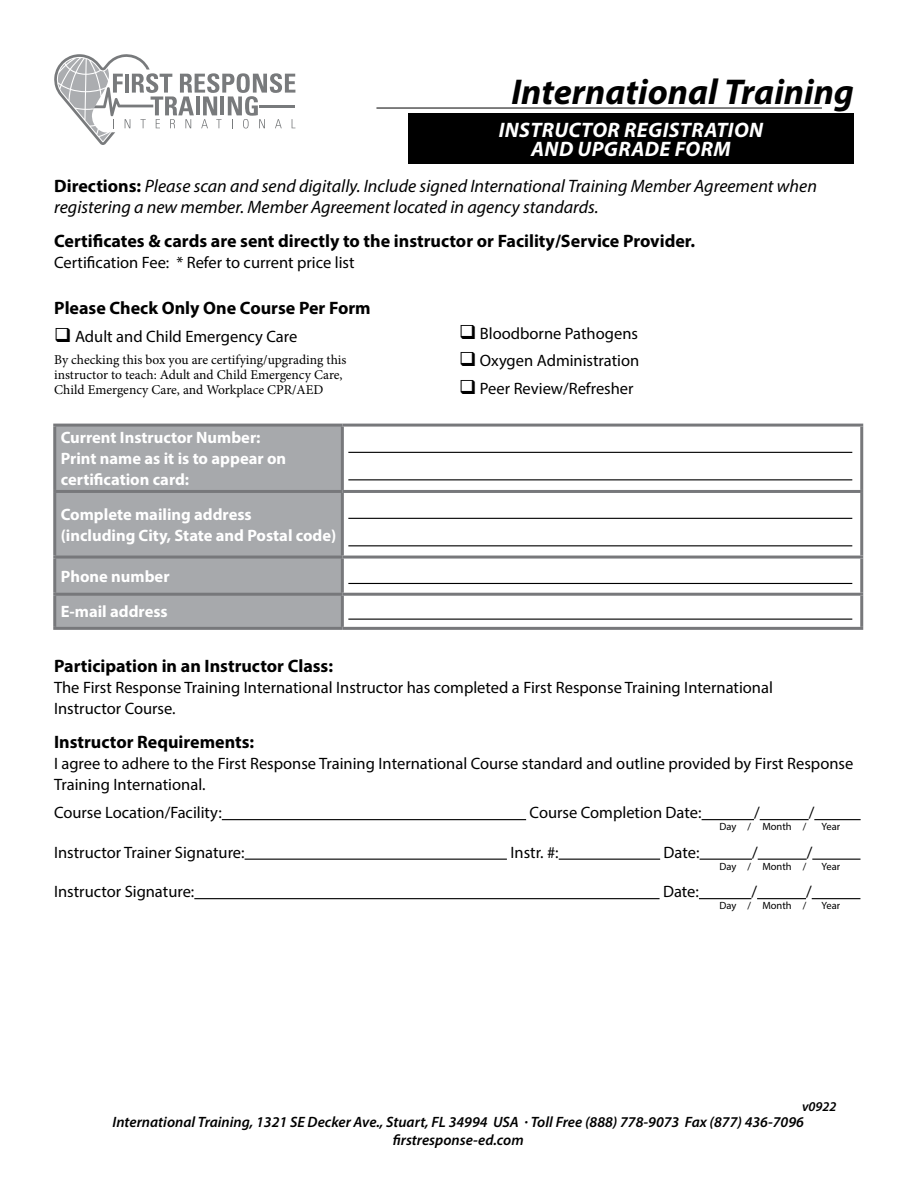
<style>
.page{position:relative;width:918px;height:1188px;background:#fff}
.page>*{position:absolute;margin:0;border:0;box-sizing:border-box;transform-origin:0 0}
.t1{font:italic 700 36px "Myriad Pro";color:#000}
.t2{font:italic 700 21px/19.5px "Myriad Pro";letter-spacing:.02em;color:#fff;text-align:center}
.t3{font:700 18px "Myriad Pro";color:#000}
.t4{font:italic 18px/21px "Myriad Pro";color:#000}
.t5{font:16.5px/21px "Myriad Pro";color:#000}
.t6{font:700 16.5px/21px "Myriad Pro";color:#fff}
.t7{font:italic 600 15px/18px "Myriad Pro";color:#000;text-align:center}
.t8{font:13.5px/15px "Minion Pro";color:#000}
.t9{font:italic 600 13.5px "Myriad Pro";color:#000}
.t10{font:10.5px "Myriad Pro";color:#000}
.s1{font-weight:700;font-style:normal}
</style>
<div class="page">
<hr style="left:376px;top:108px;width:446px;height:1px;background:#000">
<svg style="left:54px;top:54px;width:241px;height:91px"></svg>
<div style="left:408px;top:113px;width:446px;height:51px;background:#000"></div>
<div style="left:56px;top:427px;width:285px;height:200px;background:#a7a9ac"></div>
<hr style="left:53px;top:424px;width:289px;height:3px;background:#77787b">
<hr style="left:53px;top:427px;width:3px;height:63px;background:#77787b">
<hr style="left:342px;top:424px;width:521px;height:3px;background:#77787b">
<hr style="left:341px;top:427px;width:3px;height:63px;background:#77787b">
<hr style="left:860px;top:427px;width:3px;height:63px;background:#77787b">
<hr style="left:53px;top:490px;width:289px;height:3px;background:#77787b">
<hr style="left:53px;top:493px;width:3px;height:63px;background:#77787b">
<hr style="left:342px;top:490px;width:521px;height:3px;background:#77787b">
<hr style="left:341px;top:493px;width:3px;height:63px;background:#77787b">
<hr style="left:860px;top:493px;width:3px;height:63px;background:#77787b">
<hr style="left:53px;top:556px;width:289px;height:3px;background:#77787b">
<hr style="left:53px;top:559px;width:3px;height:34px;background:#77787b">
<hr style="left:342px;top:556px;width:521px;height:3px;background:#77787b">
<hr style="left:341px;top:559px;width:3px;height:34px;background:#77787b">
<hr style="left:860px;top:559px;width:3px;height:34px;background:#77787b">
<hr style="left:53px;top:593px;width:289px;height:3px;background:#77787b">
<hr style="left:53px;top:596px;width:3px;height:31px;background:#77787b">
<hr style="left:342px;top:593px;width:521px;height:3px;background:#77787b">
<hr style="left:341px;top:596px;width:3px;height:31px;background:#77787b">
<hr style="left:860px;top:596px;width:3px;height:31px;background:#77787b">
<hr style="left:53px;top:627px;width:289px;height:3px;background:#77787b">
<hr style="left:342px;top:627px;width:521px;height:3px;background:#77787b">
<hr style="left:348px;top:452px;width:504px;height:1px;background:#000">
<hr style="left:348px;top:479px;width:504px;height:1px;background:#000">
<hr style="left:348px;top:518px;width:504px;height:1px;background:#000">
<hr style="left:348px;top:545px;width:504px;height:1px;background:#000">
<hr style="left:348px;top:583px;width:504px;height:1px;background:#000">
<hr style="left:348px;top:619px;width:504px;height:1px;background:#000">
<hr style="left:222px;top:819px;width:304px;height:1px;background:#000">
<hr style="left:702px;top:819px;width:52px;height:1px;background:#000">
<hr style="left:760px;top:819px;width:49px;height:1px;background:#000">
<hr style="left:814px;top:819px;width:47px;height:1px;background:#000">
<hr style="left:245px;top:859px;width:262px;height:1px;background:#000">
<hr style="left:559px;top:859px;width:101px;height:1px;background:#000">
<hr style="left:700px;top:859px;width:52px;height:1px;background:#000">
<hr style="left:758px;top:859px;width:49px;height:1px;background:#000">
<hr style="left:812px;top:859px;width:49px;height:1px;background:#000">
<hr style="left:194px;top:898px;width:466px;height:1px;background:#000">
<hr style="left:699px;top:898px;width:52px;height:1px;background:#000">
<hr style="left:757px;top:898px;width:49px;height:1px;background:#000">
<hr style="left:812px;top:898px;width:48px;height:1px;background:#000">
<h1 class="t1" style="left:511px;top:68px;width:344px">International Training</h1>
<p class="t2" style="left:499px;top:119px;width:266px">INSTRUCTOR REGISTRATION<br>AND UPGRADE FORM</p>
<p class="t4" style="left:54px;top:175px;width:764px"><span class="s1">Directions:</span> Please scan and send digitally. Include signed International Training Member Agreement when registering a new member. Member Agreement located in agency standards.</p>
<p class="t3" style="left:54px;top:230px;width:643px">Certificates &amp; cards are sent directly to the instructor or Facility/Service Provider.</p>
<p class="t5" style="left:54px;top:252px;width:302px">Certification Fee: * Refer to current price list</p>
<p class="t3" style="left:54px;top:297px;width:318px">Please Check Only One Course Per Form</p>
<p class="t5" style="left:54px;top:326px;width:245px">❑ Adult and Child Emergency Care</p>
<p class="t8" style="left:54px;top:352px;width:294px">By checking this box you are certifying/upgrading this instructor to teach: Adult and Child Emergency Care,<br>Child Emergency Care, and Workplace CPR/AED</p>
<p class="t5" style="left:459px;top:323px;width:181px">❑ Bloodborne Pathogens</p>
<p class="t5" style="left:459px;top:350px;width:182px">❑ Oxygen Administration</p>
<p class="t5" style="left:459px;top:378px;width:176px">❑ Peer Review/Refresher</p>
<p class="t6" style="left:61px;top:427px;width:227px">Current Instructor Number:<br>Print name as it is to appear on certification card:</p>
<p class="t6" style="left:61px;top:503px;width:277px">Complete mailing address<br>(including City, State and Postal code)</p>
<p class="t6" style="left:61px;top:558px;width:110px;line-height:35.7px">Phone number<br>E-mail address</p>
<p class="t3" style="left:54px;top:654px;width:281px">Participation in an Instructor Class:</p>
<p class="t5" style="left:54px;top:677px;width:720px">The First Response Training International Instructor has completed a First Response Training International<br>Instructor Course.</p>
<p class="t3" style="left:54px;top:731px;width:202px">Instructor Requirements:</p>
<p class="t5" style="left:54px;top:753px;width:801px">I agree to adhere to the First Response Training International Course standard and outline provided by First Response<br>Training International.</p>
<p class="t5" style="left:54px;top:802px;width:169px">Course Location/Facility:</p>
<p class="t5" style="left:530px;top:802px;width:173px">Course Completion Date:</p>
<p class="t5" style="left:754px;top:802px;width:7px">/</p>
<p class="t5" style="left:809px;top:802px;width:7px">/</p>
<p class="t10" style="left:720px;top:820px;width:88px">Day / Month /</p>
<p class="t10" style="left:822px;top:820px;width:20px">Year</p>
<p class="t5" style="left:54px;top:841px;width:192px">Instructor Trainer Signature:</p>
<p class="t5" style="left:510px;top:841px;width:50px">Instr. #:</p>
<p class="t5" style="left:664px;top:841px;width:37px">Date:</p>
<p class="t5" style="left:752px;top:841px;width:7px">/</p>
<p class="t5" style="left:807px;top:841px;width:7px">/</p>
<p class="t10" style="left:720px;top:860px;width:88px">Day / Month /</p>
<p class="t10" style="left:822px;top:860px;width:20px">Year</p>
<p class="t5" style="left:54px;top:881px;width:142px">Instructor Signature:</p>
<p class="t5" style="left:663px;top:881px;width:37px">Date:</p>
<p class="t5" style="left:751px;top:881px;width:7px">/</p>
<p class="t5" style="left:806px;top:881px;width:7px">/</p>
<p class="t10" style="left:720px;top:899px;width:88px">Day / Month /</p>
<p class="t10" style="left:822px;top:899px;width:20px">Year</p>
<p class="t9" style="left:802px;top:1098px;width:36px">v0922</p>
<p class="t7" style="left:113px;top:1113px;width:693px">International Training, 1321 SE Decker Ave., Stuart, FL 34994 USA · Toll Free (888) 778-9073 Fax (877) 436-7096 firstresponse-ed.com</p>
</div>
